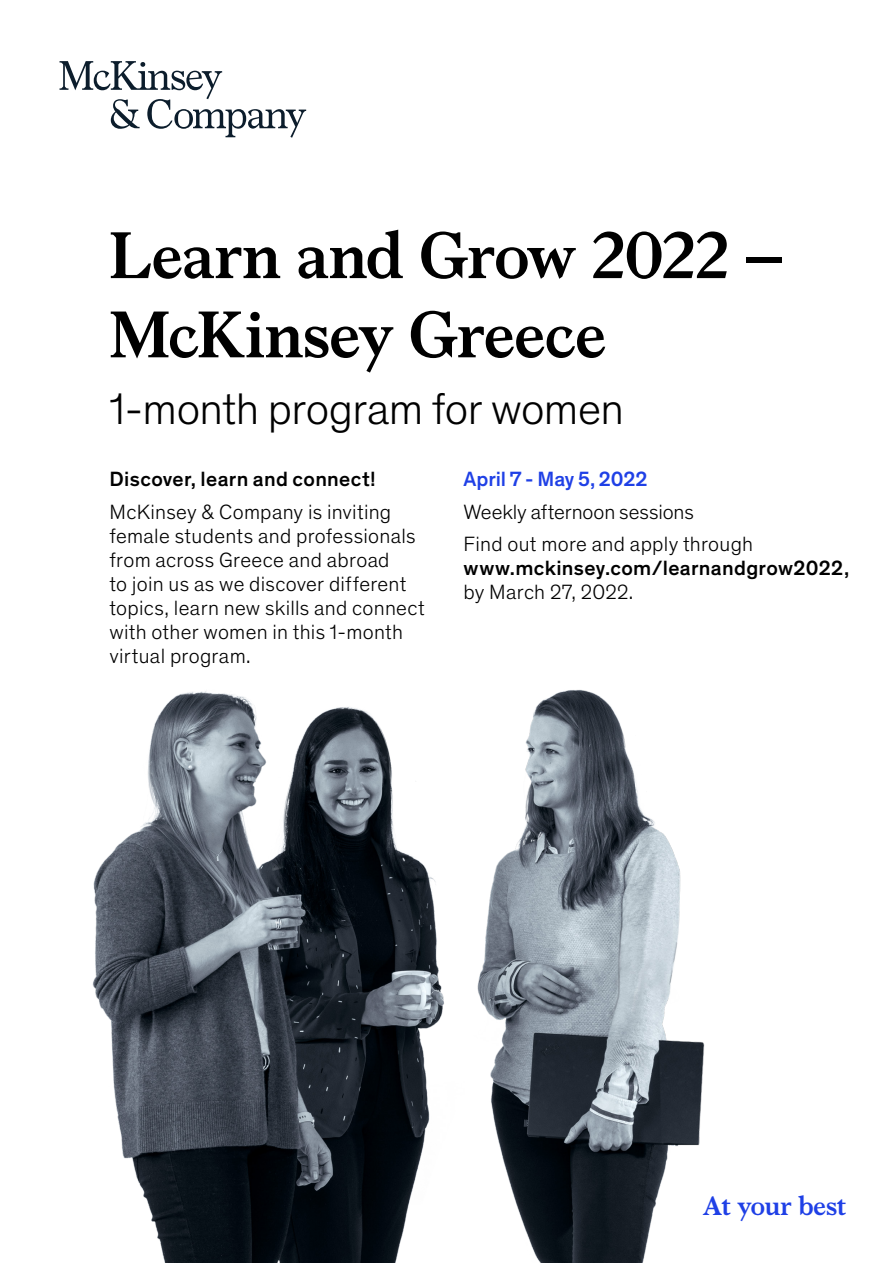
<style>
.page{position:relative;width:893px;height:1263px;background:#fff}
.page>*{position:absolute;margin:0;border:0;box-sizing:border-box;transform-origin:0 0}
.t1{font:700 66px/79.2px "Bower";letter-spacing:-.01em;color:#000}
.t2{font:300 45px "Mc Kinsey Sans";letter-spacing:-.01em;color:#000}
.t3{font:700 27px "Bower";letter-spacing:-.01em;color:#1f40e6}
.t4{font:300 21px/24px "Mc Kinsey Sans";letter-spacing:.015em;color:#000}
.t5{font:500 21px "Mc Kinsey Sans";letter-spacing:.015em;color:#000}
.t6{font:500 21px "Mc Kinsey Sans";letter-spacing:-.005em;color:#1f40e6}
</style>
<div class="page">
<svg style="left:60px;top:61px;width:246px;height:77px"></svg>
<img style="left:92px;top:690px;width:613px;height:573px">
<h1 class="t1" style="left:109px;top:211px;width:675px">Learn and Grow 2022 –<br>McKinsey Greece</h1>
<h2 class="t2" style="left:109px;top:377px;width:516px">1-month program for women</h2>
<p class="t5" style="left:109px;top:464px;width:268px">Discover, learn and connect!</p>
<p class="t4" style="left:109px;top:499px;width:317px">McKinsey &amp; Company is inviting female students and professionals from across Greece and abroad<br>to join us as we discover different topics, learn new skills and connect with other women in this 1-month virtual program.</p>
<p class="t6" style="left:463px;top:464px;width:185px">April 7 - May 5, 2022</p>
<p class="t4" style="left:463px;top:494px;width:291px;line-height:32.5px">Weekly afternoon sessions<br>Find out more and apply through</p>
<p class="t5" style="left:463px;top:553px;width:387px">www.mckinsey.com/learnandgrow2022,</p>
<p class="t4" style="left:463px;top:579px;width:171px">by March 27, 2022.</p>
<p class="t3" style="left:703px;top:1185px;width:145px">At your best</p>
</div>
